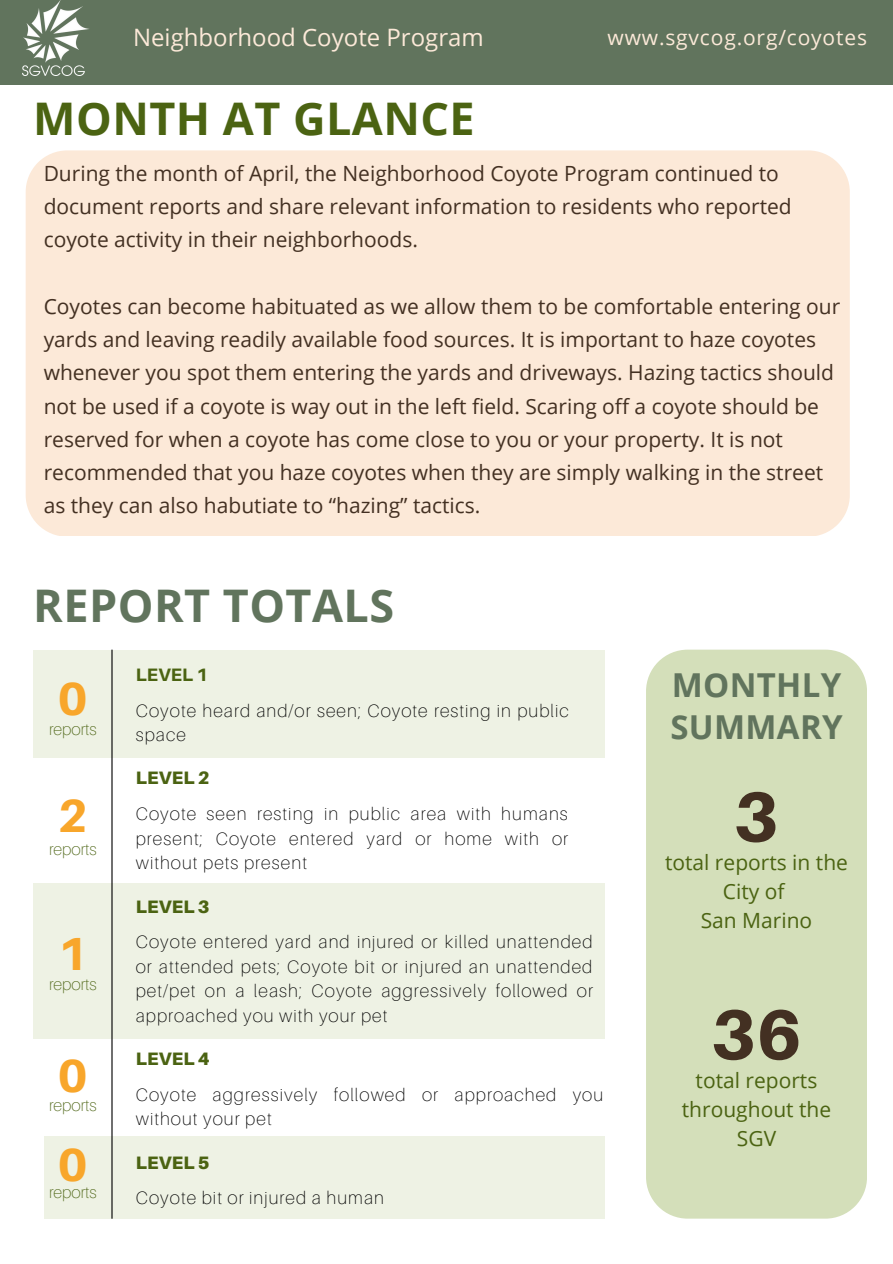
<style>
.page{position:relative;width:893px;height:1264px;background:#fff}
.page>*{position:absolute;margin:0;border:0;box-sizing:border-box;transform-origin:0 0}
.t1{font:800 70.5px "Aileron";color:#433022}
.t2{font:800 46.5px "Aileron";color:#f8a62b}
.t3{font:700 45px "Open Sans";letter-spacing:.01em;color:#4b6312}
.t4{font:700 45px "Open Sans";letter-spacing:.01em;color:#61745d}
.t5{font:700 33px/41.5px "Open Sans";letter-spacing:.01em;color:#61745d}
.t6{font:24px "Open Sans";color:#fce9d8}
.t7{font:21px/33.2px "Open Sans";color:#433022}
.t8{font:21px/29.2px "Open Sans";color:#4b6312;text-align:center}
.t9{font:21px "Open Sans";letter-spacing:.04em;color:#fce9d8}
.t10{font:100 18px/24.8px "Aileron";letter-spacing:.06em;color:#000;text-align:justify}
.t11{font:900 18px "Aileron";color:#4b6312}
.t12{font:800 18px "Aileron";color:#4b6312}
.t13{font:100 16.5px "Aileron";color:#4b6312}
</style>
<div class="page">
<div style="left:33px;top:883px;width:571px;height:155px;background:#eef2e4"></div>
<div style="left:44px;top:1135px;width:560px;height:83px;background:#eef2e4"></div>
<div style="left:33px;top:649px;width:571px;height:109px;background:#eef2e4"></div>
<hr style="left:111px;top:649px;width:1px;height:569px;background:#000">
<div style="left:646px;top:649px;width:220px;height:569px;background:#d4dfba"></div>
<div style="left:0;top:0;width:892px;height:85px;background:#61745d"></div>
<img style="left:23px;top:0;width:66px;height:76px">
<div style="left:26px;top:150px;width:823px;height:386px;background:#fce9d8"></div>
<p class="t6" style="left:133px;top:20px;width:352px">Neighborhood Coyote Program</p>
<p class="t9" style="left:607px;top:23px;width:261px">www.sgvcog.org/coyotes</p>
<p class="t3" style="left:33px;top:87px;width:443px">MONTH AT GLANCE</p>
<p class="t7" style="left:44px;top:156px;width:749px">During the month of April, the Neighborhood Coyote Program continued to document reports and share relevant information to residents who reported coyote activity in their neighborhoods.</p>
<p class="t7" style="left:44px;top:289px;width:798px">Coyotes can become habituated as we allow them to be comfortable entering our yards and leaving readily available food sources. It is important to haze coyotes whenever you spot them entering the yards and driveways. Hazing tactics should not be used if a coyote is way out in the left field. Scaring off a coyote should be reserved for when a coyote has come close to you or your property. It is not recommended that you haze coyotes when they are simply walking in the street as they can also habutiate to “hazing” tactics.</p>
<p class="t4" style="left:33px;top:574px;width:362px">REPORT TOTALS</p>
<p class="t2" style="left:58px;top:669px;width:31px">0</p>
<p class="t13" style="left:49px;top:719px;width:49px">reports</p>
<p class="t2" style="left:58px;top:786px;width:31px">2</p>
<p class="t13" style="left:49px;top:838px;width:49px">reports</p>
<p class="t2" style="left:58px;top:924px;width:31px">1</p>
<p class="t13" style="left:49px;top:974px;width:49px">reports</p>
<p class="t2" style="left:58px;top:1047px;width:31px">0</p>
<p class="t13" style="left:49px;top:1095px;width:49px">reports</p>
<p class="t2" style="left:58px;top:1135px;width:31px">0</p>
<p class="t13" style="left:49px;top:1181px;width:49px">reports</p>
<p class="t12" style="left:136px;top:663px;width:74px">LEVEL 1</p>
<p class="t10" style="left:136px;top:697px;width:434px">Coyote heard and/or seen; Coyote resting in public space</p>
<p class="t11" style="left:136px;top:767px;width:75px">LEVEL 2</p>
<p class="t10" style="left:136px;top:800px;width:434px">Coyote seen resting in public area with humans present; Coyote entered yard or home with or without pets present</p>
<p class="t11" style="left:136px;top:895px;width:75px">LEVEL 3</p>
<p class="t10" style="left:136px;top:928px;width:459px">Coyote entered yard and injured or killed unattended or attended pets; Coyote bit or injured an unattended pet/pet on a leash; Coyote aggressively followed or approached you with your pet</p>
<p class="t11" style="left:136px;top:1047px;width:75px">LEVEL 4</p>
<p class="t10" style="left:136px;top:1081px;width:469px">Coyote aggressively followed or approached you without your pet</p>
<p class="t11" style="left:136px;top:1151px;width:75px">LEVEL 5</p>
<p class="t10" style="left:136px;top:1184px;width:250px">Coyote bit or injured a human</p>
<p class="t5" style="left:670px;top:663px;width:174px">MONTHLY<br>SUMMARY</p>
<p class="t1" style="left:733px;top:773px;width:47px">3</p>
<p class="t8" style="left:665px;top:847px;width:184px">total reports in the<br>City of</p>
<p class="t8" style="left:700px;top:905px;width:113px">San Marino</p>
<p class="t1" style="left:711px;top:990px;width:92px">36</p>
<p class="t8" style="left:681px;top:1064px;width:151px">total reports throughout the<br>SGV</p>
</div>
